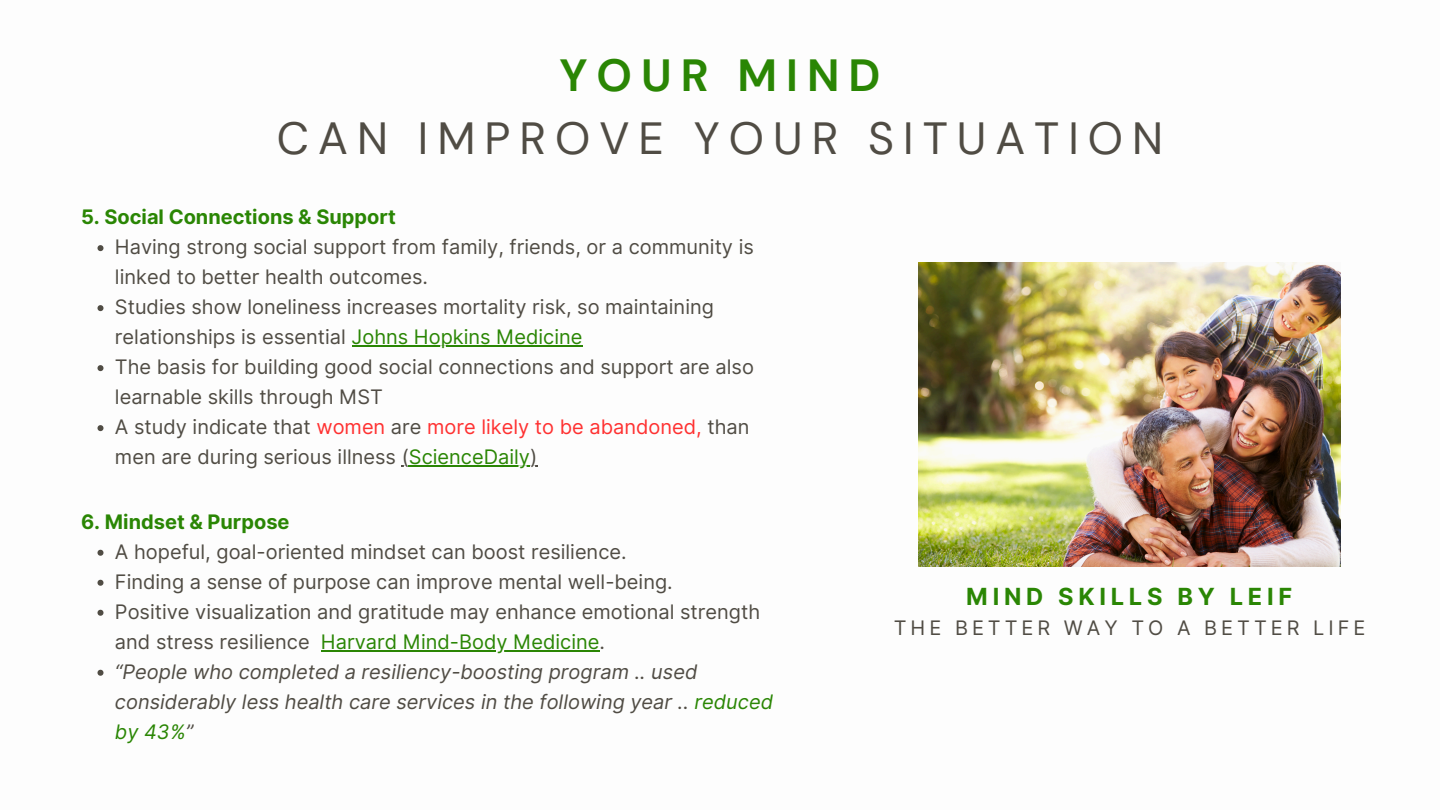
<style>
.page{position:relative;width:1440px;height:810px;background:#fff}
.page>*{position:absolute;margin:0;border:0;box-sizing:border-box;transform-origin:0 0}
.t1{font:45px "DM Sans";letter-spacing:.2em;color:#504c44}
.t2{font:700 45px "DM Sans";letter-spacing:.2em;color:#2a8604}
.t3{font:700 23.6px "Inter";letter-spacing:.2em;color:#2a8604}
.t4{font:20px/30px "Inter";color:#504c44}
.t5{font:italic 20px/30px "Inter";color:#504c44}
.t6{font:700 20px "Inter";color:#2a8604}
.t7{font:20px "Inter";letter-spacing:.2em;color:#504c44}
.t8{font:italic 20px "Inter";color:#2a8604}
.s1{color:#2a8604}
.s2{color:#ff3131}
.s3{font-style:normal;color:#2a8604}
.s4{font-style:normal}
.s5{color:#504c44}
</style>
<div class="page">
<img style="left:919px;top:262px;width:421px;height:304px">
<svg style="left:98px;top:245px;width:6px;height:6px"></svg>
<svg style="left:98px;top:305px;width:6px;height:6px"></svg>
<hr style="left:352px;top:346px;width:231px;height:1px;background:#2a8604">
<svg style="left:98px;top:365px;width:6px;height:6px"></svg>
<svg style="left:98px;top:425px;width:6px;height:6px"></svg>
<hr style="left:409px;top:466px;width:121px;height:1px;background:#2a8604">
<svg style="left:98px;top:550px;width:6px;height:6px"></svg>
<svg style="left:98px;top:580px;width:6px;height:6px"></svg>
<svg style="left:98px;top:610px;width:6px;height:6px"></svg>
<hr style="left:321px;top:650px;width:278px;height:2px;background:#2a8604">
<svg style="left:98px;top:670px;width:6px;height:6px"></svg>
<h1 class="t2" style="left:559px;top:47px;width:323px">YOUR MIND</h1>
<h1 class="t1" style="left:277px;top:109px;width:888px">CAN IMPROVE YOUR SITUATION</h1>
<h1 class="t6" style="left:81px;top:205px;width:316px">5. Social Connections &amp; Support</h1>
<h3 class="t4" style="left:115px;top:232px;width:640px">Having strong social support from family, friends, or a community is linked to better health outcomes.</h3>
<p class="t4" style="left:115px;top:292px;width:600px">Studies show loneliness increases mortality risk, so maintaining relationships is essential <span class="s1">Johns Hopkins Medicine</span></p>
<p class="t4" style="left:115px;top:352px;width:640px">The basis for building good social connections and support are also learnable skills through MST</p>
<p class="t4" style="left:115px;top:412px;width:636px">A study indicate that <span class="s2">women</span> are <span class="s2">more likely to be abandoned,</span> than men are during serious illness (<span class="s1">ScienceDaily</span>)</p>
<p class="t6" style="left:81px;top:510px;width:210px">6. Mindset &amp; Purpose</p>
<p class="t4" style="left:115px;top:536px;width:513px">A hopeful, goal-oriented mindset can boost resilience.</p>
<p class="t4" style="left:115px;top:566px;width:559px">Finding a sense of purpose can improve mental well-being.</p>
<p class="t4" style="left:115px;top:596px;width:647px">Positive visualization and gratitude may enhance emotional strength and stress resilience</p>
<h2 class="t5" style="left:115px;top:626px;width:660px;text-indent:206px"><span class="s3">Harvard Mind-Body Medicine</span><span class="s4">.<br></span>“People who completed a resiliency-boosting program .. used considerably less health care services in the following year .. <span class="s1">reduced</span></h2>
<p class="t8" style="left:115px;top:720px;width:80px">by 43%<span class="s5">”</span></p>
<p class="t3" style="left:966px;top:583px;width:327px">MIND SKILLS BY LEIF</p>
<p class="t7" style="left:894px;top:615px;width:473px">THE BETTER WAY TO A BETTER LIFE</p>
</div>
